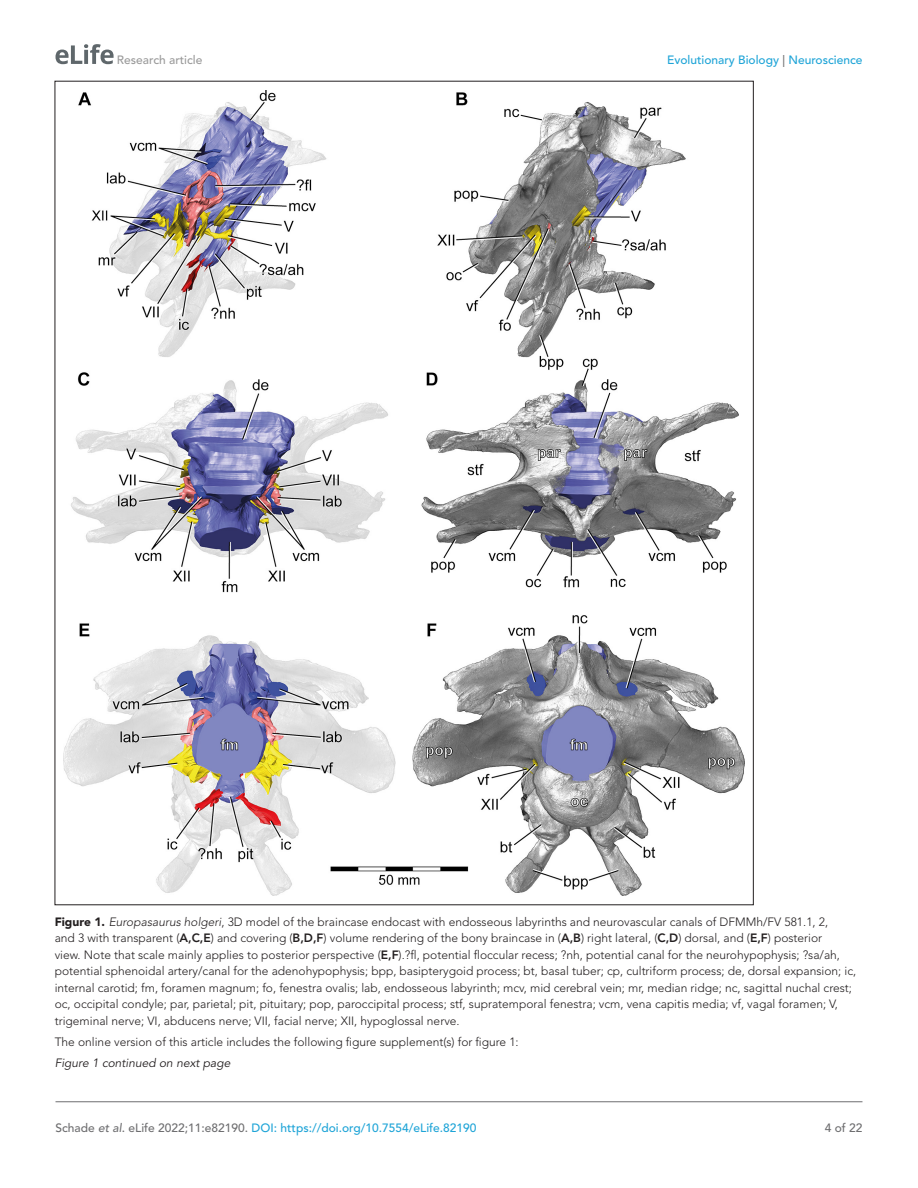
<style>
.page{position:relative;width:918px;height:1188px;background:#fff}
.page>*{position:absolute;margin:0;border:0;box-sizing:border-box;transform-origin:0 0}
.t1{font:300 12px/16.5px "Avenir LT Std";color:#231f20}
.t2{font:500 12px "Avenir LT Std";color:#1ea4d7}
.t3{font:italic 12px "Avenir LT Std";color:#231f20}
.t4{font:500 12px "Avenir LT Std";color:#9a9a9a}
.t5{font:500 12px "Avenir LT Std";color:#6e6e70}
.s1{color:#6e6e70}
.s2{font-weight:900}
.s3{font-style:italic}
.s4{font-weight:800}
.s5{font-style:italic;color:#6e6e70}
</style>
<div class="page">
<svg style="left:56px;top:44px;width:58px;height:20px"></svg>
<hr style="left:56px;top:1101px;width:806px;height:1px;background:#6e6e70">
<img style="left:64px;top:90px;width:680px;height:806px">
<p class="t4" style="left:117px;top:53px;width:87px">Research article</p>
<p class="t2" style="left:667px;top:53px;width:197px">Evolutionary Biology <span class="s1">|</span> Neuroscience</p>
<p class="t1" style="left:55px;top:914px;width:803px"><span class="s2">Figure 1.</span> <span class="s3">Europasaurus holgeri</span>, 3D model of the braincase endocast with endosseous labyrinths and neurovascular canals of DFMMh/FV 581.1, 2,<br>and 3 with transparent (<span class="s4">A,C,E</span>) and covering (<span class="s4">B,D,F</span>) volume rendering of the bony braincase in (<span class="s4">A,B</span>) right lateral, (<span class="s4">C,D</span>) dorsal, and (<span class="s4">E,F</span>) posterior<br>view. Note that scale mainly applies to posterior perspective (<span class="s4">E,F</span>).?fl, potential floccular recess; ?nh, potential canal for the neurohypophysis; ?sa/ah, potential sphenoidal artery/canal for the adenohypophysis; bpp, basipterygoid process; bt, basal tuber; cp, cultriform process; de, dorsal expansion; ic, internal carotid; fm, foramen magnum; fo, fenestra ovalis; lab, endosseous labyrinth; mcv, mid cerebral vein; mr, median ridge; nc, sagittal nuchal crest; oc, occipital condyle; par, parietal; pit, pituitary; pop, paroccipital process; stf, supratemporal fenestra; vcm, vena capitis media; vf, vagal foramen; V, trigeminal nerve; VI, abducens nerve; VII, facial nerve; XII, hypoglossal nerve.</p>
<p class="t1" style="left:55px;top:1034px;width:466px">The online version of this article includes the following figure supplement(s) for figure 1:</p>
<p class="t3" style="left:55px;top:1056px;width:177px">Figure 1 continued on next page</p>
<p class="t2" style="left:56px;top:1121px;width:423px"><span class="s1">Schade</span> <span class="s5">et al</span><span class="s1">. eLife 2022;11:e82190.</span> DOI: https://doi.org/10.7554/eLife.82190</p>
<p class="t5" style="left:825px;top:1121px;width:39px">4 of 22</p>
</div>
